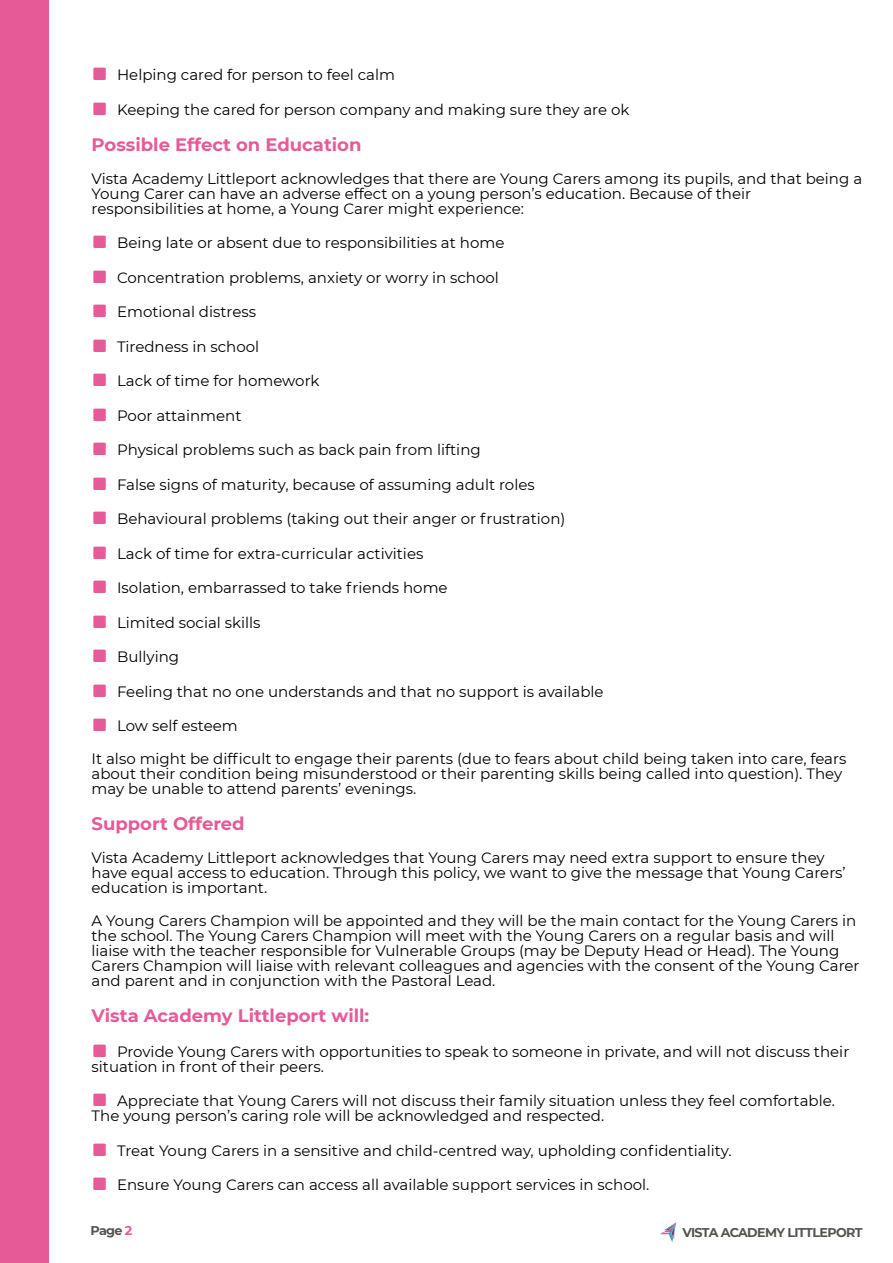
<style>
.page{position:relative;width:893px;height:1263px;background:#fff}
.page>*{position:absolute;margin:0;border:0;box-sizing:border-box;transform-origin:0 0}
.t1{font:700 18px "Montserrat";color:#e75a98}
.t2{font:15px/15px "Montserrat";color:#000}
.t3{font:700 12.75px "Montserrat";letter-spacing:-.05em;color:#575450}
.s1{color:#e75a98}
</style>
<div class="page">
<svg style="left:660px;top:1222px;width:16px;height:20px"></svg>
<div style="left:0;top:0;width:49px;height:1263px;background:#e75a98"></div>
<p class="t2" style="left:117px;top:67px;width:279px">Helping cared for person to feel calm</p>
<p class="t2" style="left:117px;top:102px;width:514px">Keeping the cared for person company and making sure they are ok</p>
<p class="t1" style="left:92px;top:133px;width:271px">Possible Effect on Education</p>
<p class="t2" style="left:92px;top:171px;width:772px">Vista Academy Littleport acknowledges that there are Young Carers among its pupils, and that being a<br>Young Carer can have an adverse effect on a young person’s education. Because of their responsibilities at home, a Young Carer might experience:</p>
<p class="t2" style="left:117px;top:235px;width:389px">Being late or absent due to responsibilities at home</p>
<p class="t2" style="left:117px;top:270px;width:383px">Concentration problems, anxiety or worry in school</p>
<p class="t2" style="left:117px;top:304px;width:141px">Emotional distress</p>
<p class="t2" style="left:117px;top:339px;width:144px">Tiredness in school</p>
<p class="t2" style="left:117px;top:373px;width:204px">Lack of time for homework</p>
<p class="t2" style="left:117px;top:408px;width:126px">Poor attainment</p>
<p class="t2" style="left:117px;top:442px;width:365px">Physical problems such as back pain from lifting</p>
<p class="t2" style="left:117px;top:477px;width:419px">False signs of maturity, because of assuming adult roles</p>
<p class="t2" style="left:117px;top:511px;width:450px">Behavioural problems (taking out their anger or frustration)</p>
<p class="t2" style="left:117px;top:546px;width:308px">Lack of time for extra-curricular activities</p>
<p class="t2" style="left:117px;top:580px;width:332px">Isolation, embarrassed to take friends home</p>
<p class="t2" style="left:117px;top:615px;width:145px">Limited social skills</p>
<p class="t2" style="left:117px;top:649px;width:64px">Bullying</p>
<p class="t2" style="left:117px;top:684px;width:488px">Feeling that no one understands and that no support is available</p>
<p class="t2" style="left:117px;top:718px;width:122px">Low self esteem</p>
<p class="t2" style="left:92px;top:751px;width:756px">It also might be difficult to engage their parents (due to fears about child being taken into care, fears about their condition being misunderstood or their parenting skills being called into question). They may be unable to attend parents’ evenings.</p>
<p class="t1" style="left:92px;top:813px;width:155px">Support Offered</p>
<p class="t2" style="left:92px;top:850px;width:756px">Vista Academy Littleport acknowledges that Young Carers may need extra support to ensure they have equal access to education. Through this policy, we want to give the message that Young Carers’ education is important.</p>
<p class="t2" style="left:92px;top:913px;width:769px">A Young Carers Champion will be appointed and they will be the main contact for the Young Carers in the school. The Young Carers Champion will meet with the Young Carers on a regular basis and will liaise with the teacher responsible for Vulnerable Groups (may be Deputy Head or Head). The Young Carers Champion will liaise with relevant colleagues and agencies with the consent of the Young Carer and parent and in conjunction with the Pastoral Lead.</p>
<p class="t1" style="left:92px;top:1005px;width:279px">Vista Academy Littleport will:</p>
<p class="t2" style="left:92px;top:1044px;width:759px;text-indent:26px">Provide Young Carers with opportunities to speak to someone in private, and will not discuss their situation in front of their peers.</p>
<p class="t2" style="left:92px;top:1093px;width:745px;text-indent:26px">Appreciate that Young Carers will not discuss their family situation unless they feel comfortable.<br>The young person’s caring role will be acknowledged and respected.</p>
<p class="t2" style="left:117px;top:1143px;width:616px">Treat Young Carers in a sensitive and child-centred way, upholding confidentiality.</p>
<p class="t2" style="left:117px;top:1177px;width:534px">Ensure Young Carers can access all available support services in school.</p>
<p class="t3" style="left:90px;top:1222px;width:43px">Page <span class="s1">2</span></p>
<p class="t3" style="left:682px;top:1224px;width:182px">VISTA ACADEMY LITTLEPORT</p>
</div>
